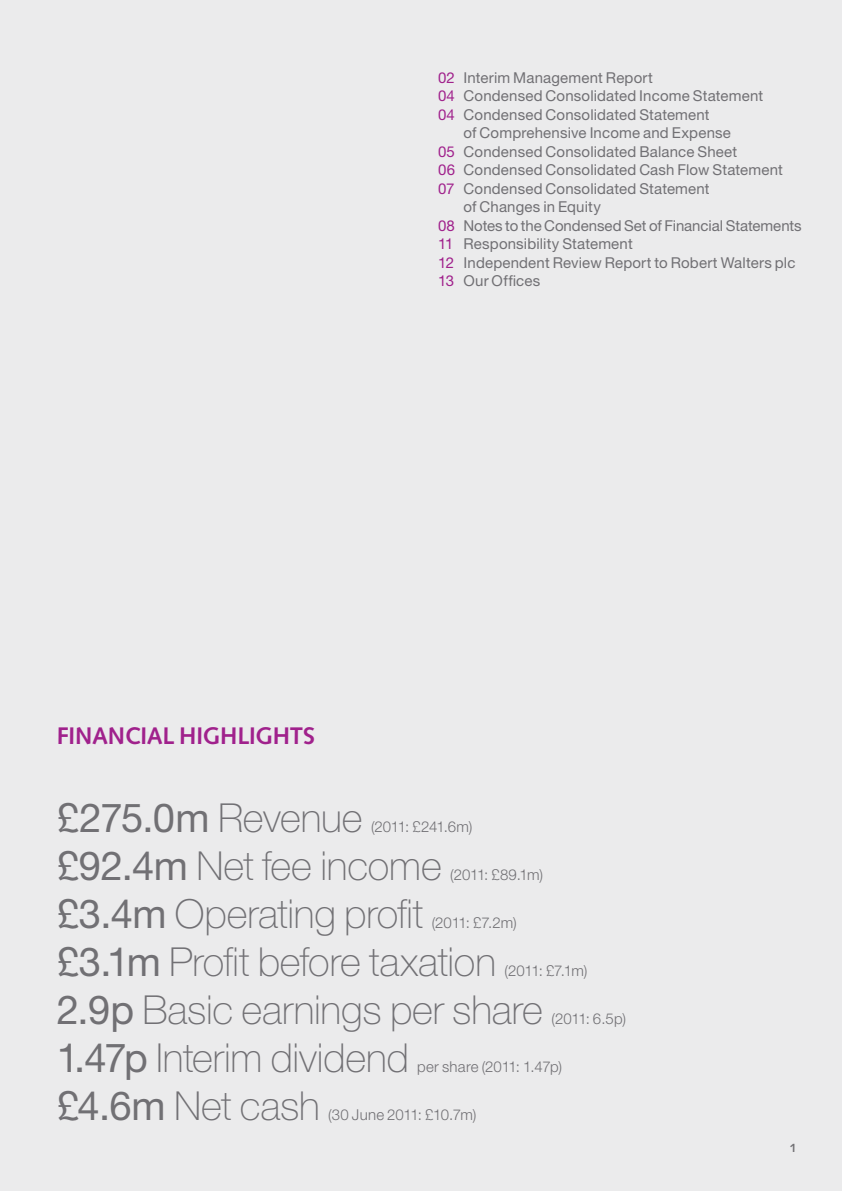
<style>
.page{position:relative;width:842px;height:1191px;background:#ebebec}
.page>*{position:absolute;margin:0;border:0;box-sizing:border-box;transform-origin:0 0}
.t1{font:100 40px "Helvetica Neue";letter-spacing:-.005em;color:#717074}
.t2{font:40px "Helvetica Neue";color:#717074}
.t3{font:700 24px "Syntax";letter-spacing:-.01em;color:#a0218c}
.t4{font:15px "Helvetica Neue";letter-spacing:.01em;color:#717074}
.t5{font:300 15px "Helvetica Neue";letter-spacing:-.02em;color:#717074}
.t6{font:300 15px "Helvetica Neue";letter-spacing:.01em;color:#717074}
.t7{font:300 15px "Helvetica Neue";color:#717074}
.t8{font:700 12px "Syntax";color:#717074}
.s1{color:#a0218c}
.s2{font-weight:100}
.s3{font-weight:400}
</style>
<div class="page">
<p class="t4" style="left:438px;top:68px;width:216px"><span class="s1">02</span> Interim Management Report</p>
<p class="t4" style="left:438px;top:87px;width:327px"><span class="s1">04</span> Condensed Consolidated Income Statement</p>
<p class="t4" style="left:438px;top:105px;width:273px"><span class="s1">04</span> Condensed Consolidated Statement</p>
<p class="t4" style="left:463px;top:124px;width:269px">of Comprehensive Income and Expense</p>
<p class="t4" style="left:438px;top:142px;width:301px"><span class="s1">05</span> Condensed Consolidated Balance Sheet</p>
<p class="t4" style="left:438px;top:161px;width:346px"><span class="s1">06</span> Condensed Consolidated Cash Flow Statement</p>
<p class="t4" style="left:438px;top:179px;width:273px"><span class="s1">07</span> Condensed Consolidated Statement</p>
<p class="t4" style="left:463px;top:198px;width:139px">of Changes in Equity</p>
<p class="t4" style="left:438px;top:216px;width:365px"><span class="s1">08</span> Notes to the Condensed Set of Financial Statements</p>
<p class="t4" style="left:438px;top:235px;width:196px"><span class="s1">11</span> Responsibility Statement</p>
<p class="t4" style="left:438px;top:253px;width:359px"><span class="s1">12</span> Independent Review Report to Robert Walters plc</p>
<p class="t4" style="left:438px;top:272px;width:104px"><span class="s1">13</span> Our Offices</p>
<h2 class="t3" style="left:57px;top:722px;width:260px">FINANCIAL H IGHLIGHTS</h2>
<h1 class="t2" style="left:57px;top:794px;width:307px">£275.0m <span class="s2">Revenue</span></h1>
<p class="t5" style="left:371px;top:817px;width:103px">(2011: £241.6m)</p>
<h1 class="t1" style="left:57px;top:843px;width:387px"><span class="s3">£92.4m</span> Net fee income</h1>
<p class="t5" style="left:450px;top:865px;width:95px">(2011: £89.1m)</p>
<h1 class="t1" style="left:57px;top:891px;width:368px"><span class="s3">£3.4m</span> Operating profit</h1>
<p class="t5" style="left:432px;top:913px;width:86px">(2011: £7.2m)</p>
<h1 class="t1" style="left:57px;top:939px;width:441px"><span class="s3">£3.1m</span> Profit before taxation</h1>
<p class="t5" style="left:505px;top:961px;width:84px">(2011: £7.1m)</p>
<h1 class="t1" style="left:57px;top:987px;width:488px"><span class="s3">2.9p</span> Basic earnings per share</h1>
<p class="t5" style="left:551px;top:1009px;width:76px">(2011: 6.5p)</p>
<h1 class="t1" style="left:57px;top:1035px;width:354px"><span class="s3">1.47p</span> Interim dividend</h1>
<p class="t6" style="left:417px;top:1057px;width:146px">per share (2011: 1.47p)</p>
<h1 class="t1" style="left:57px;top:1083px;width:265px"><span class="s3">£4.6m</span> Net cash</h1>
<p class="t7" style="left:328px;top:1105px;width:150px">(30 June 2011: £10.7m)</p>
<p class="t8" style="left:790px;top:1140px;width:8px">1</p>
</div>
